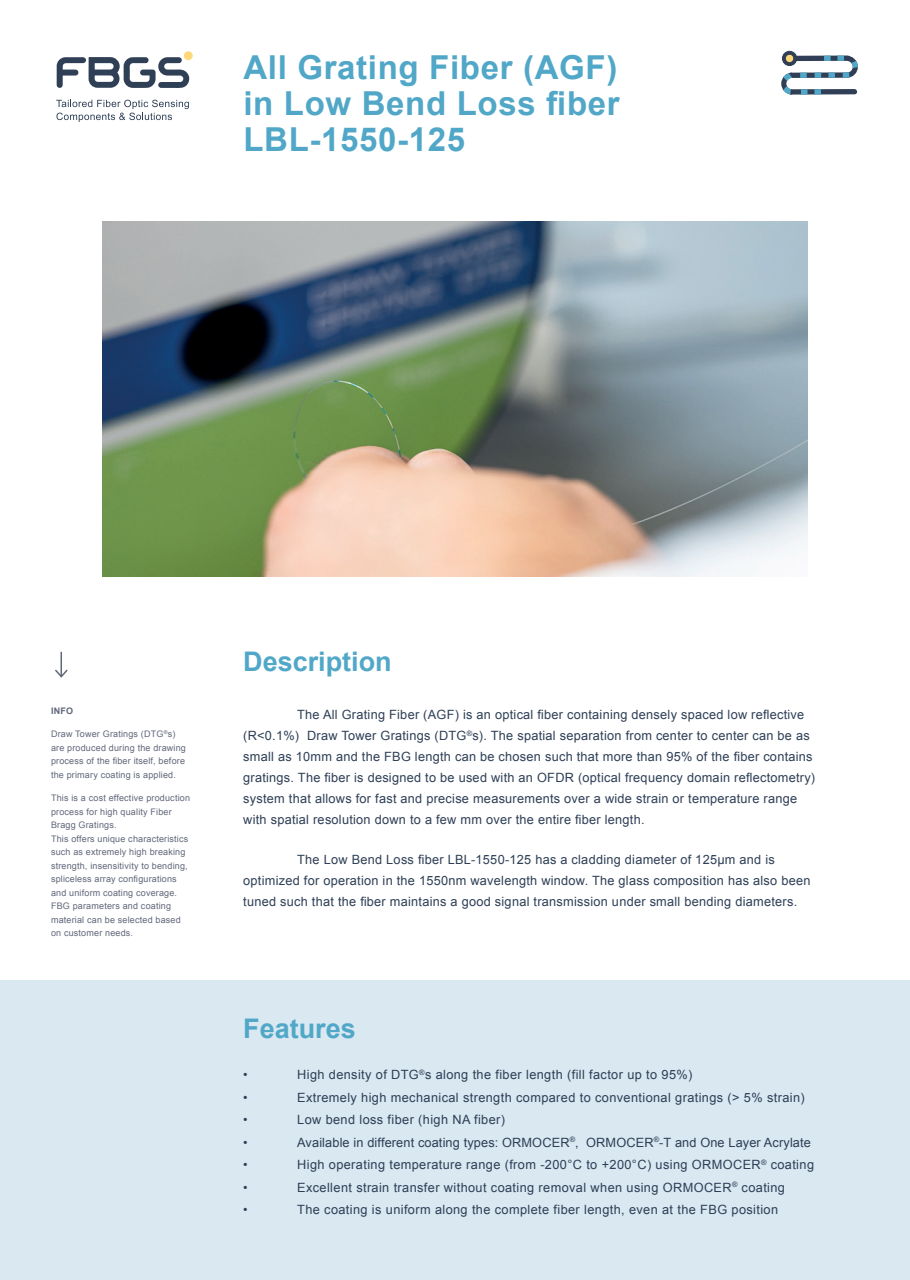
<style>
.page{position:relative;width:910px;height:1280px;background:#fff}
.page>*{position:absolute;margin:0;border:0;box-sizing:border-box;transform-origin:0 0}
.t1{font:700 33px/36px "Arial";letter-spacing:.02em;color:#51a7c7;text-align:justify}
.t2{font:700 27px "Arial";color:#51a7c7}
.t3{font:12.75px/21px "Arial";letter-spacing:.02em;color:#2e3f56}
.t4{font:9px/13.5px "Arial";letter-spacing:.02em;color:#61677a}
.t5{font:700 9px "Arial";color:#61677a}
</style>
<div class="page">
<div style="left:0;top:980px;width:910px;height:300px;background:#d9e8f1"></div>
<img style="left:102px;top:221px;width:706px;height:355px">
<svg style="left:55px;top:652px;width:13px;height:26px"></svg>
<svg style="left:57px;top:57px;width:133px;height:31px"></svg>
<div style="left:184px;top:51px;width:9px;height:9px;background:#fed879;border-radius:50%"></div>
<svg style="left:56px;top:100px;width:133px;height:22px"></svg>
<svg style="left:781px;top:51px;width:77px;height:44px"></svg>
<h1 class="t1" style="left:243px;top:51px;width:378px">All Grating Fiber (AGF) in Low Bend Loss fiber LBL-1550-125</h1>
<p class="t5" style="left:51px;top:705px;width:24px">INFO</p>
<p class="t4" style="left:51px;top:727px;width:136px">Draw Tower Gratings (DTG<sup>®</sup>s) are produced during the drawing process of the fiber itself, before the primary coating is applied.</p>
<p class="t4" style="left:51px;top:791px;width:141px">This is a cost effective production process for high quality Fiber<br>Bragg Gratings.<br>This offers unique characteristics such as extremely high breaking strength, insensitivity to bending, spliceless array configurations and uniform coating coverage.<br>FBG parameters and coating material can be selected based on customer needs.</p>
<h2 class="t2" style="left:243px;top:644px;width:150px">Description</h2>
<p class="t3" style="left:243px;top:704px;width:573px;text-indent:54px">The All Grating Fiber (AGF) is an optical fiber containing densely spaced low reflective (R&lt;0.1%) Draw Tower Gratings (DTG<sup>®</sup>s). The spatial separation from center to center can be as small as 10mm and the FBG length can be chosen such that more than 95% of the fiber contains gratings. The fiber is designed to be used with an OFDR (optical frequency domain reflectometry) system that allows for fast and precise measurements over a wide strain or temperature range with spatial resolution down to a few mm over the entire fiber length.</p>
<p class="t3" style="left:243px;top:850px;width:569px;text-indent:54px">The Low Bend Loss fiber LBL-1550-125 has a cladding diameter of 125µm and is optimized for operation in the 1550nm wavelength window. The glass composition has also been tuned such that the fiber maintains a good signal transmission under small bending diameters.</p>
<h2 class="t2" style="left:243px;top:1011px;width:114px">Features</h2>
<p class="t3" style="left:243px;top:1064px;width:6px">•</p>
<p class="t3" style="left:297px;top:1064px;width:397px">High density of DTG<sup>®</sup>s along the fiber length (fill factor up to 95%)</p>
<p class="t3" style="left:243px;top:1087px;width:6px">•</p>
<p class="t3" style="left:297px;top:1087px;width:509px">Extremely high mechanical strength compared to conventional gratings (&gt; 5% strain)</p>
<p class="t3" style="left:243px;top:1109px;width:6px">•</p>
<p class="t3" style="left:297px;top:1109px;width:209px">Low bend loss fiber (high NA fiber)</p>
<p class="t3" style="left:243px;top:1132px;width:6px">•</p>
<p class="t3" style="left:297px;top:1132px;width:515px">Available in different coating types: ORMOCER<sup>®</sup>, ORMOCER<sup>®</sup>-T and One Layer Acrylate</p>
<p class="t3" style="left:243px;top:1154px;width:6px">•</p>
<p class="t3" style="left:297px;top:1154px;width:518px">High operating temperature range (from -200°C to +200°C) using ORMOCER<sup>®</sup> coating</p>
<p class="t3" style="left:243px;top:1177px;width:6px">•</p>
<p class="t3" style="left:297px;top:1177px;width:489px">Excellent strain transfer without coating removal when using ORMOCER<sup>®</sup> coating</p>
<p class="t3" style="left:243px;top:1199px;width:6px">•</p>
<p class="t3" style="left:297px;top:1199px;width:482px">The coating is uniform along the complete fiber length, even at the FBG position</p>
</div>
